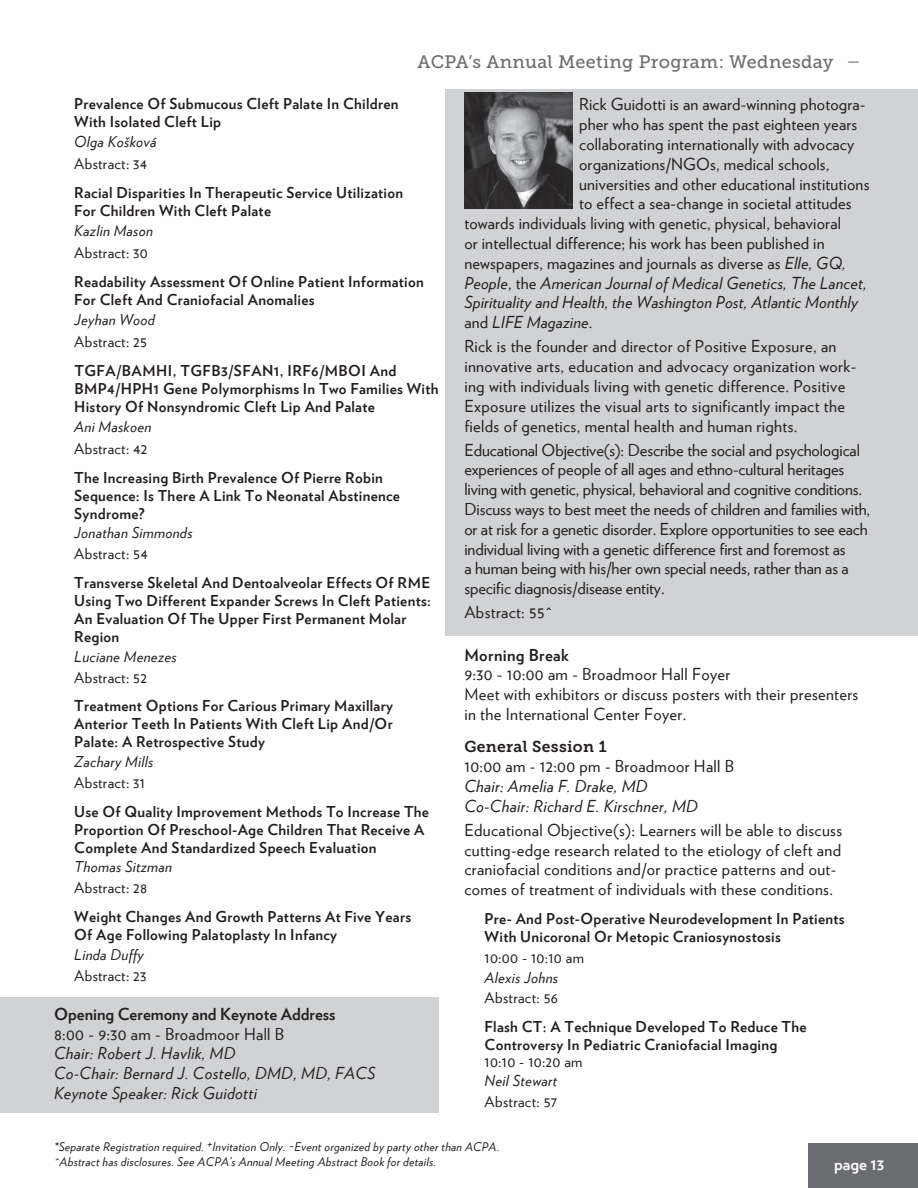
<style>
.page{position:relative;width:918px;height:1188px;background:#fff}
.page>*{position:absolute;margin:0;border:0;box-sizing:border-box;transform-origin:0 0}
.t1{font:18px "Museo Slab 500";letter-spacing:.02em;color:#6c6d70}
.t2{font:16.5px/19.8px "Verlag";letter-spacing:.01em;color:#231f20}
.t3{font:italic 16.5px/19.8px "Verlag";letter-spacing:.02em;color:#231f20}
.t4{font:700 16.5px "Verlag";color:#231f20}
.t5{font:700 16.5px "Verlag";letter-spacing:.02em;color:#231f20}
.t6{font:700 16.5px "Verlag";color:#fff}
.t7{font:15.75px "Museo Slab 700";letter-spacing:.02em;color:#231f20}
.t8{font:700 15px/18px "Verlag";letter-spacing:.02em;color:#231f20}
.t9{font:15px "Verlag";letter-spacing:.02em;color:#231f20}
.t10{font:italic 15px "Verlag";letter-spacing:.02em;color:#231f20}
.t11{font:italic 12px/14.4px "Verlag";letter-spacing:.02em;color:#231f20}
.s1{font-family:"Verlag";font-size:16.5px}
.s2{font-style:italic}
.s3{font-style:normal}
</style>
<div class="page">
<div style="left:0;top:998px;width:438px;height:115px;background:#d1d2d4"></div>
<div style="left:808px;top:1143px;width:110px;height:45px;background:#6c6d70"></div>
<div style="left:446px;top:90px;width:472px;height:546px;background:#d1d2d4"></div>
<img style="left:464px;top:93px;width:108px;height:115px">
<p class="t1" style="left:418px;top:51px;width:444px">ACPA’s Annual Meeting Program: Wednesday <span class="s1">—</span></p>
<p class="t8" style="left:74px;top:94px;width:326px">Prevalence Of Submucous Cleft Palate In Children<br>With Isolated Cleft Lip</p>
<p class="t10" style="left:74px;top:130px;width:84px">Olga Košková</p>
<p class="t9" style="left:74px;top:153px;width:74px">Abstract: 34</p>
<p class="t8" style="left:74px;top:183px;width:330px">Racial Disparities In Therapeutic Service Utilization<br>For Children With Cleft Palate</p>
<p class="t10" style="left:74px;top:219px;width:80px">Kazlin Mason</p>
<p class="t9" style="left:74px;top:241px;width:75px">Abstract: 30</p>
<p class="t8" style="left:74px;top:272px;width:351px">Readability Assessment Of Online Patient Information<br>For Cleft And Craniofacial Anomalies</p>
<p class="t10" style="left:74px;top:308px;width:82px">Jeyhan Wood</p>
<p class="t9" style="left:74px;top:330px;width:74px">Abstract: 25</p>
<p class="t8" style="left:74px;top:361px;width:366px">TGFA/BAMHI, TGFB3/SFAN1, IRF6/MBOI And<br>BMP4/HPH1 Gene Polymorphisms In Two Families With<br>History Of Nonsyndromic Cleft Lip And Palate</p>
<p class="t10" style="left:74px;top:415px;width:79px">Ani Maskoen</p>
<p class="t9" style="left:74px;top:437px;width:75px">Abstract: 42</p>
<p class="t8" style="left:74px;top:467px;width:327px">The Increasing Birth Prevalence Of Pierre Robin<br>Sequence: Is There A Link To Neonatal Abstinence<br>Syndrome?</p>
<p class="t10" style="left:74px;top:521px;width:120px">Jonathan Simmonds</p>
<p class="t9" style="left:74px;top:543px;width:75px">Abstract: 54</p>
<p class="t8" style="left:74px;top:573px;width:358px">Transverse Skeletal And Dentoalveolar Effects Of RME Using Two Different Expander Screws In Cleft Patients:<br>An Evaluation Of The Upper First Permanent Molar Region</p>
<p class="t10" style="left:74px;top:645px;width:104px">Luciane Menezes</p>
<p class="t9" style="left:74px;top:666px;width:74px">Abstract: 52</p>
<p class="t8" style="left:74px;top:696px;width:320px;text-align:justify">Treatment Options For Carious Primary Maxillary Anterior Teeth In Patients With Cleft Lip And/Or Palate: A Retrospective Study</p>
<p class="t10" style="left:74px;top:750px;width:81px">Zachary Mills</p>
<p class="t9" style="left:74px;top:771px;width:72px">Abstract: 31</p>
<p class="t8" style="left:74px;top:802px;width:356px">Use Of Quality Improvement Methods To Increase The<br>Proportion Of Preschool-Age Children That Receive A<br>Complete And Standardized Speech Evaluation</p>
<p class="t10" style="left:74px;top:856px;width:99px">Thomas Sitzman</p>
<p class="t9" style="left:74px;top:877px;width:75px">Abstract: 28</p>
<p class="t8" style="left:74px;top:907px;width:338px">Weight Changes And Growth Patterns At Five Years<br>Of Age Following Palatoplasty In Infancy</p>
<p class="t10" style="left:74px;top:943px;width:71px">Linda Duffy</p>
<p class="t9" style="left:74px;top:964px;width:74px">Abstract: 23</p>
<p class="t4" style="left:54px;top:1001px;width:283px">Opening Ceremony and Keynote Address</p>
<p class="t2" style="left:54px;top:1023px;width:232px">8:00 - 9:30 am - Broadmoor Hall B</p>
<p class="t3" style="left:54px;top:1043px;width:323px">Chair: Robert J. Havlik, MD<br>Co-Chair: Bernard J. Costello, DMD, MD, FACS<br>Keynote Speaker: Rick Guidotti</p>
<p class="t2" style="left:579px;top:94px;width:288px">Rick Guidotti is an award-winning photogra-</p>
<p class="t2" style="left:579px;top:114px;width:280px">pher who has spent the past eighteen years</p>
<p class="t2" style="left:579px;top:133px;width:277px">collaborating internationally with advocacy</p>
<p class="t2" style="left:579px;top:153px;width:252px">organizations/NGOs, medical schools,</p>
<p class="t2" style="left:579px;top:173px;width:292px">universities and other educational institutions</p>
<p class="t2" style="left:579px;top:193px;width:274px">to effect a sea-change in societal attitudes</p>
<p class="t2" style="left:464px;top:213px;width:378px">towards individuals living with genetic, physical, behavioral</p>
<p class="t2" style="left:464px;top:232px;width:362px">or intellectual difference; his work has been published in</p>
<p class="t2" style="left:464px;top:252px;width:383px">newspapers, magazines and journals as diverse as <span class="s2">Elle, GQ,</span></p>
<p class="t3" style="left:464px;top:272px;width:404px">People<span class="s3">, the</span> American Journal of Medical Genetics, The Lancet,</p>
<p class="t3" style="left:464px;top:292px;width:395px">Spirituality and Health, the Washington Post, Atlantic Monthly</p>
<p class="t3" style="left:464px;top:311px;width:130px"><span class="s3">and</span> LIFE Magazine<span class="s3">.</span></p>
<p class="t2" style="left:464px;top:336px;width:393px">Rick is the founder and director of Positive Exposure, an innovative arts, education and advocacy organization work&shy;ing with individuals living with genetic difference. Positive Exposure utilizes the visual arts to significantly impact the fields of genetics, mental health and human rights.</p>
<p class="t2" style="left:464px;top:439px;width:407px">Educational Objective(s): Describe the social and psychological experiences of people of all ages and ethno-cultural heritages living with genetic, physical, behavioral and cognitive conditions.<br>Discuss ways to best meet the needs of children and families with, or at risk for a genetic disorder. Explore opportunities to see each individual living with a genetic difference first and foremost as<br>a human being with his/her own special needs, rather than as a specific diagnosis/disease entity.</p>
<p class="t2" style="left:464px;top:602px;width:89px">Abstract: 55^</p>
<p class="t5" style="left:464px;top:642px;width:106px">Morning Break</p>
<p class="t2" style="left:464px;top:664px;width:396px">9:30 - 10:00 am - Broadmoor Hall Foyer<br>Meet with exhibitors or discuss posters with their presenters in the International Center Foyer.</p>
<p class="t7" style="left:464px;top:738px;width:144px">General Session 1</p>
<p class="t2" style="left:464px;top:756px;width:271px">10:00 am - 12:00 pm - Broadmoor Hall B</p>
<p class="t3" style="left:464px;top:775px;width:235px">Chair: Amelia F. Drake, MD<br>Co-Chair: Richard E. Kirschner, MD</p>
<p class="t2" style="left:464px;top:819px;width:379px">Educational Objective(s): Learners will be able to discuss cutting-edge research related to the etiology of cleft and craniofacial conditions and/or practice patterns and out&shy;comes of treatment of individuals with these conditions.</p>
<p class="t8" style="left:485px;top:909px;width:362px">Pre- And Post-Operative Neurodevelopment In Patients<br>With Unicoronal Or Metopic Craniosynostosis</p>
<p class="t9" style="left:485px;top:946px;width:101px">10:00 - 10:10 am</p>
<p class="t10" style="left:485px;top:966px;width:75px">Alexis Johns</p>
<p class="t9" style="left:485px;top:987px;width:75px">Abstract: 56</p>
<p class="t8" style="left:485px;top:1017px;width:324px">Flash CT: A Technique Developed To Reduce The<br>Controversy In Pediatric Craniofacial Imaging</p>
<p class="t9" style="left:485px;top:1050px;width:99px">10:10 - 10:20 am</p>
<p class="t10" style="left:485px;top:1070px;width:74px">Neil Stewart</p>
<p class="t9" style="left:485px;top:1091px;width:74px">Abstract: 57</p>
<p class="t11" style="left:54px;top:1139px;width:447px">*Separate Registration required. +Invitation Only. ~Event organized by party other than ACPA. ^Abstract has disclosures. See ACPA’s Annual Meeting Abstract Book for details.</p>
<p class="t6" style="left:834px;top:1151px;width:52px">page 13</p>
</div>
